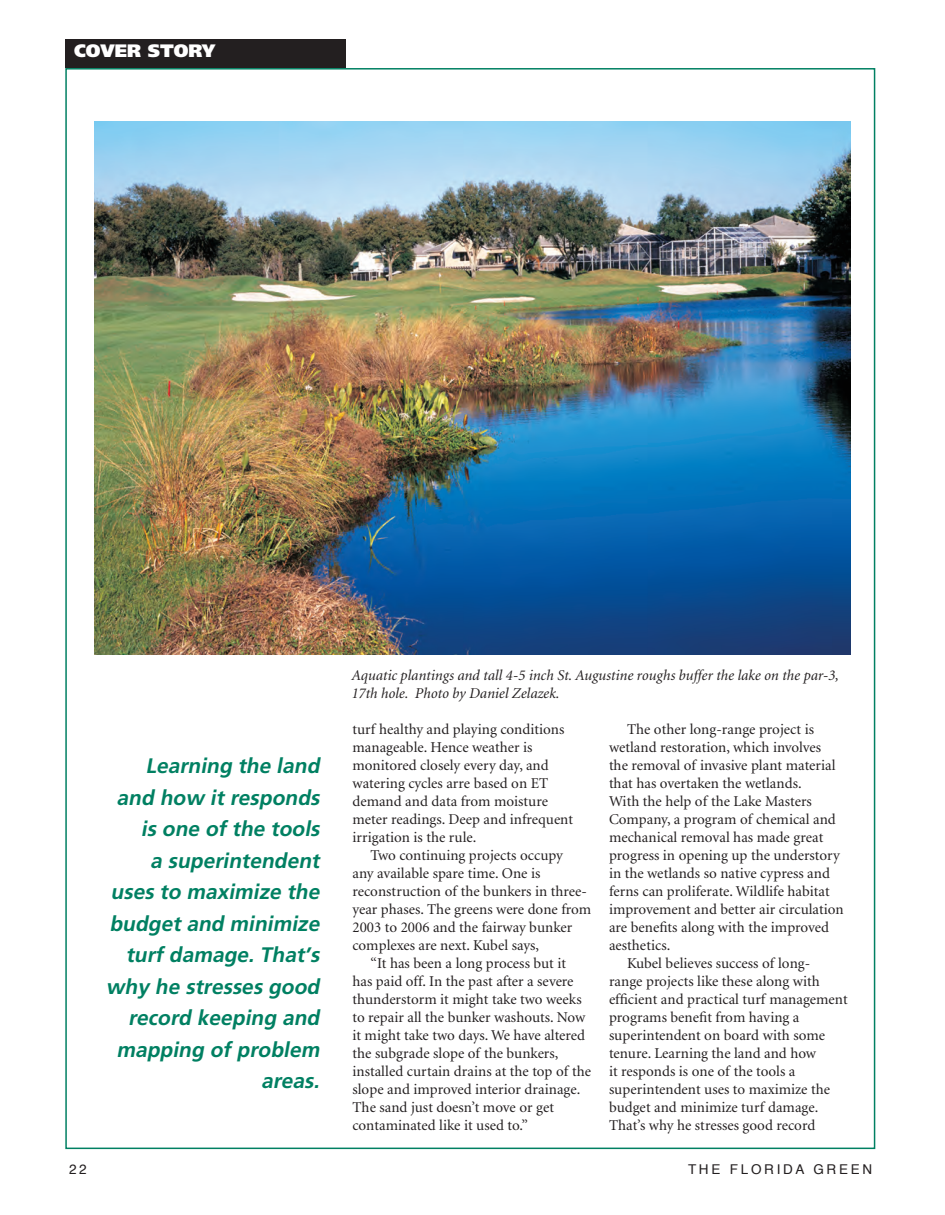
<style>
.page{position:relative;width:945px;height:1215px;background:#fff}
.page>*{position:absolute;margin:0;border:0;box-sizing:border-box;transform-origin:0 0}
.t1{font:italic 700 21px/31.5px "Frutiger";color:#008062;text-align:right}
.t2{font:900 18px "Frutiger";color:#fff}
.t3{font:15px/18px "Minion";color:#231f20}
.t4{font:italic 15px/18px "Minion";color:#231f20}
.t5{font:13.5px "Helvetica";letter-spacing:.2em;color:#231f20}
</style>
<div class="page">
<div style="left:65px;top:39px;width:281px;height:29px;background:#231f20"></div>
<img style="left:94px;top:122px;width:756px;height:532px">
<p class="t2" style="left:74px;top:40px;width:143px">COVER STORY</p>
<h1 class="t1" style="left:106px;top:750px;width:219px">Learning the land and how it responds is one of the tools<br>a superintendent uses to maximize the budget and minimize turf damage. That’s why he stresses good record keeping and mapping of problem areas.</h1>
<p class="t4" style="left:351px;top:666px;width:489px">Aquatic plantings and tall 4-5 inch St. Augustine roughs buffer the lake on the par-3,<br>17th hole. Photo by Daniel Zelazek.</p>
<p class="t3" style="left:352px;top:720px;width:222px">turf healthy and playing conditions manageable. Hence weather is monitored closely every day, and watering cycles arre based on ET demand and data from moisture meter readings. Deep and infrequent irrigation is the rule.</p>
<p class="t3" style="left:370px;top:846px;width:194px">Two continuing projects occupy</p>
<p class="t3" style="left:352px;top:864px;width:189px">any available spare time. One is</p>
<p class="t3" style="left:352px;top:882px;width:236px">reconstruction of the bunkers in three-</p>
<p class="t3" style="left:352px;top:900px;width:240px">year phases. The greens were done from</p>
<p class="t3" style="left:352px;top:918px;width:221px">2003 to 2006 and the fairway bunker</p>
<p class="t3" style="left:352px;top:936px;width:188px">complexes are next. Kubel says,</p>
<p class="t3" style="left:370px;top:954px;width:197px">“It has been a long process but it</p>
<p class="t3" style="left:352px;top:972px;width:223px">has paid off. In the past after a severe</p>
<p class="t3" style="left:352px;top:990px;width:231px">thunderstorm it might take two weeks</p>
<p class="t3" style="left:352px;top:1008px;width:234px">to repair all the bunker washouts. Now</p>
<p class="t3" style="left:352px;top:1026px;width:234px">it might take two days. We have altered</p>
<p class="t3" style="left:352px;top:1044px;width:207px">the subgrade slope of the bunkers,</p>
<p class="t3" style="left:352px;top:1062px;width:240px">installed curtain drains at the top of the</p>
<p class="t3" style="left:352px;top:1080px;width:229px">slope and improved interior drainage.</p>
<p class="t3" style="left:352px;top:1098px;width:203px">The sand just doesn’t move or get</p>
<p class="t3" style="left:352px;top:1116px;width:177px">contaminated like it used to.”</p>
<p class="t3" style="left:627px;top:720px;width:189px">The other long-range project is</p>
<p class="t3" style="left:609px;top:738px;width:214px">wetland restoration, which involves</p>
<p class="t3" style="left:609px;top:756px;width:228px">the removal of invasive plant material</p>
<p class="t3" style="left:609px;top:774px;width:194px">that has overtaken the wetlands.</p>
<p class="t3" style="left:609px;top:792px;width:204px">With the help of the Lake Masters</p>
<p class="t3" style="left:609px;top:810px;width:228px">Company, a program of chemical and</p>
<p class="t3" style="left:609px;top:828px;width:216px">mechanical removal has made great</p>
<p class="t3" style="left:609px;top:846px;width:232px">progress in opening up the understory</p>
<p class="t3" style="left:609px;top:864px;width:223px">in the wetlands so native cypress and</p>
<p class="t3" style="left:609px;top:882px;width:222px">ferns can proliferate. Wildlife habitat</p>
<p class="t3" style="left:609px;top:900px;width:236px">improvement and better air circulation</p>
<p class="t3" style="left:609px;top:918px;width:222px">are benefits along with the improved</p>
<p class="t3" style="left:609px;top:936px;width:63px">aesthetics.</p>
<p class="t3" style="left:627px;top:954px;width:185px">Kubel believes success of long-</p>
<p class="t3" style="left:609px;top:972px;width:212px">range projects like these along with</p>
<p class="t3" style="left:609px;top:990px;width:240px">efficient and practical turf management</p>
<p class="t3" style="left:609px;top:1008px;width:192px">programs benefit from having a</p>
<p class="t3" style="left:609px;top:1026px;width:218px">superintendent on board with some</p>
<p class="t3" style="left:609px;top:1044px;width:209px">tenure. Learning the land and how</p>
<p class="t3" style="left:609px;top:1062px;width:188px">it responds is one of the tools a</p>
<p class="t3" style="left:609px;top:1080px;width:223px">superintendent uses to maximize the</p>
<p class="t3" style="left:609px;top:1098px;width:211px">budget and minimize turf damage.</p>
<p class="t3" style="left:609px;top:1116px;width:208px">That’s why he stresses good record</p>
<p class="t5" style="left:69px;top:1158px;width:19px">22</p>
<p class="t5" style="left:688px;top:1158px;width:186px">THE FLORIDA GREEN</p>
</div>
